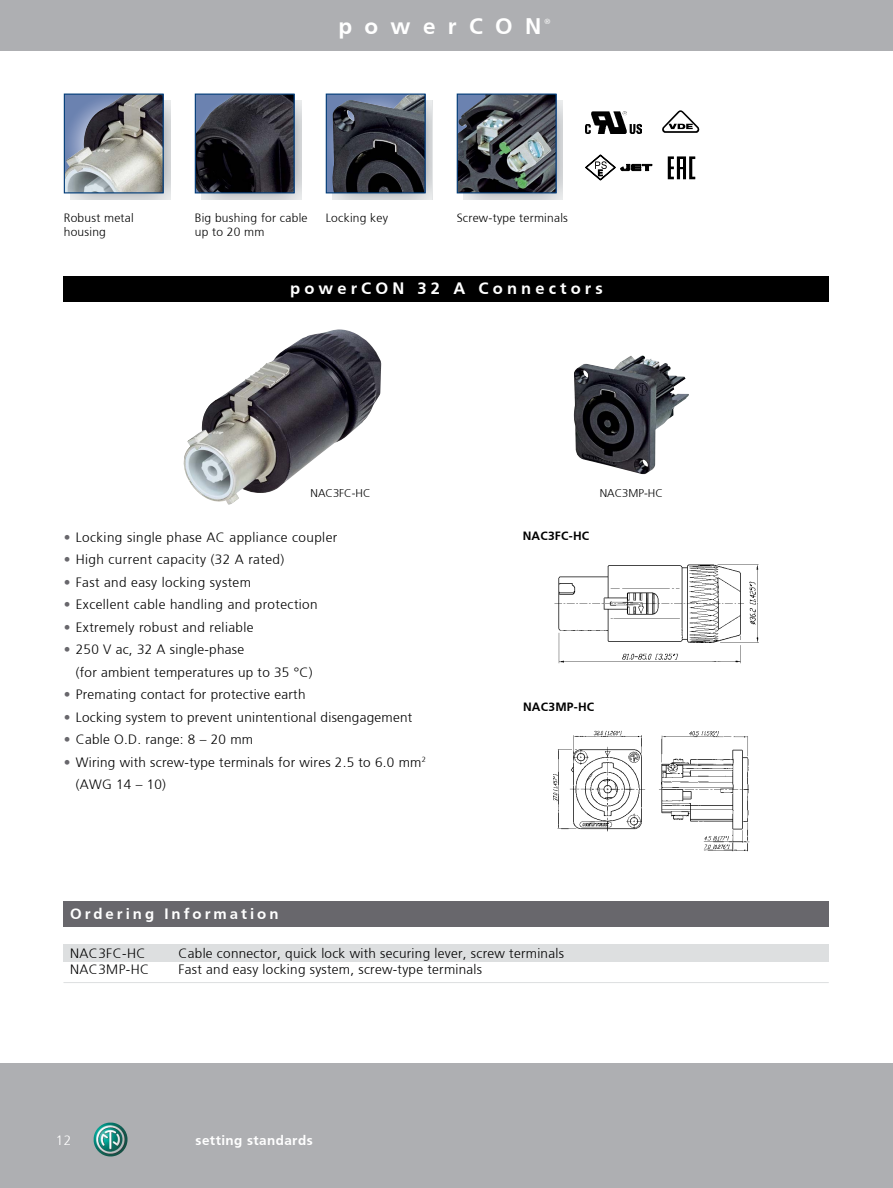
<style>
.page{position:relative;width:893px;height:1188px;background:#fff}
.page>*{position:absolute;margin:0;border:0;box-sizing:border-box;transform-origin:0 0}
.t1{font:700 22.5px "Frutiger";letter-spacing:.55em;color:#fff}
.t2{font:700 16.5px "Frutiger";letter-spacing:.25em;color:#fff}
.t3{font:700 15px "Frutiger";letter-spacing:.2em;color:#fff}
.t4{font:300 13.5px/22.5px "Frutiger";letter-spacing:.02em;color:#000}
.t5{font:700 13.5px "Frutiger";letter-spacing:.03em;color:#fff}
.t6{font:300 13.5px "Frutiger";color:#fff}
.t7{font:300 12px/14.4px "Frutiger";letter-spacing:.02em;color:#000}
.t8{font:700 12px "Frutiger";letter-spacing:.02em;color:#000}
.t9{font:300 11.25px "Frutiger";color:#000}
.t10{font:300 7.5px "Frutiger";color:#fff}
.s1{color:#68676c}
</style>
<div class="page">
<div style="left:0;top:0;width:893px;height:51px;background:#aeafb2"></div>
<div style="left:0;top:1063px;width:893px;height:125px;background:#aeafb2"></div>
<img style="left:94px;top:1123px;width:33px;height:33px">
<div style="left:64px;top:901px;width:765px;height:26px;background:#68676c"></div>
<div style="left:64px;top:944px;width:765px;height:17px;background:#dddfe0"></div>
<div style="left:64px;top:276px;width:765px;height:26px;background:#000"></div>
<img style="left:70px;top:100px;width:100px;height:100px">
<img style="left:201px;top:100px;width:100px;height:100px">
<img style="left:332px;top:100px;width:100px;height:100px">
<img style="left:463px;top:100px;width:100px;height:100px">
<img style="left:66px;top:96px;width:96px;height:95px">
<div style="left:64px;top:94px;width:100px;height:99px;border:1px solid #003c78"></div>
<img style="left:197px;top:96px;width:96px;height:95px">
<div style="left:195px;top:94px;width:100px;height:99px;border:1px solid #003c78"></div>
<div style="left:326px;top:94px;width:99px;height:99px;background:#6b82b0"></div>
<img style="left:331px;top:96px;width:93px;height:95px">
<div style="left:326px;top:94px;width:100px;height:99px;border:1px solid #003c78"></div>
<img style="left:459px;top:96px;width:96px;height:95px">
<div style="left:457px;top:94px;width:100px;height:99px;border:1px solid #003c78"></div>
<img style="left:554px;top:564px;width:205px;height:100px">
<img style="left:553px;top:730px;width:197px;height:122px">
<img style="left:183px;top:329px;width:198px;height:176px">
<img style="left:573px;top:355px;width:116px;height:120px">
<hr style="left:64px;top:982px;width:764px;height:1px;background:#dddfe0">
<svg style="left:662px;top:110px;width:38px;height:23px"></svg>
<img style="left:585px;top:112px;width:57px;height:21px">
<svg style="left:585px;top:155px;width:67px;height:25px"></svg>
<svg style="left:668px;top:156px;width:27px;height:23px"></svg>
<h1 class="t1" style="left:338px;top:13px;width:204px">powerCON</h1>
<p class="t10" style="left:544px;top:17px;width:7px">®</p>
<p class="t7" style="left:64px;top:210px;width:71px">Robust metal housing</p>
<p class="t7" style="left:195px;top:210px;width:114px">Big bushing for cable up to 20 mm</p>
<p class="t7" style="left:326px;top:210px;width:64px">Locking key</p>
<p class="t7" style="left:457px;top:210px;width:113px">Screw-type terminals</p>
<p class="t2" style="left:290px;top:278px;width:314px">powerCON 32 A Connectors</p>
<p class="t9" style="left:310px;top:487px;width:62px">NAC3FC-HC</p>
<p class="t9" style="left:600px;top:487px;width:65px">NAC3MP-HC</p>
<p class="t8" style="left:523px;top:529px;width:68px">NAC3FC-HC</p>
<p class="t4" style="left:64px;top:526px;width:275px"><span class="s1">•</span> Locking single phase AC appliance coupler</p>
<p class="t4" style="left:64px;top:548px;width:222px"><span class="s1">•</span> High current capacity (32 A rated)</p>
<p class="t4" style="left:64px;top:571px;width:189px"><span class="s1">•</span> Fast and easy locking system</p>
<p class="t4" style="left:64px;top:593px;width:255px"><span class="s1">•</span> Excellent cable handling and protection</p>
<p class="t4" style="left:64px;top:616px;width:191px"><span class="s1">•</span> Extremely robust and reliable</p>
<p class="t4" style="left:76px;top:638px;width:238px;text-indent:-12px"><span class="s1">•</span> 250 V ac, 32 A single-phase<br>(for ambient temperatures up to 35 °C)</p>
<p class="t4" style="left:64px;top:683px;width:243px"><span class="s1">•</span> Premating contact for protective earth</p>
<p class="t4" style="left:64px;top:706px;width:350px"><span class="s1">•</span> Locking system to prevent unintentional disengagement</p>
<p class="t4" style="left:64px;top:728px;width:191px"><span class="s1">•</span> Cable O.D. range: 8 – 20 mm</p>
<p class="t4" style="left:76px;top:751px;width:352px;text-indent:-12px"><span class="s1">•</span> Wiring with screw-type terminals for wires 2.5 to 6.0 mm<sup>2 </sup>(AWG 14 – 10)</p>
<p class="t8" style="left:523px;top:699px;width:73px">NAC3MP-HC</p>
<p class="t3" style="left:70px;top:905px;width:210px">Ordering Information</p>
<p class="t4" style="left:70px;top:942px;width:77px">NAC3FC-HC</p>
<p class="t4" style="left:179px;top:942px;width:387px">Cable connector, quick lock with securing lever, screw terminals</p>
<p class="t4" style="left:70px;top:958px;width:81px">NAC3MP-HC</p>
<p class="t4" style="left:179px;top:958px;width:305px">Fast and easy locking system, screw-type terminals</p>
<p class="t6" style="left:56px;top:1132px;width:17px">12</p>
<p class="t5" style="left:196px;top:1132px;width:119px">setting standards</p>
</div>
